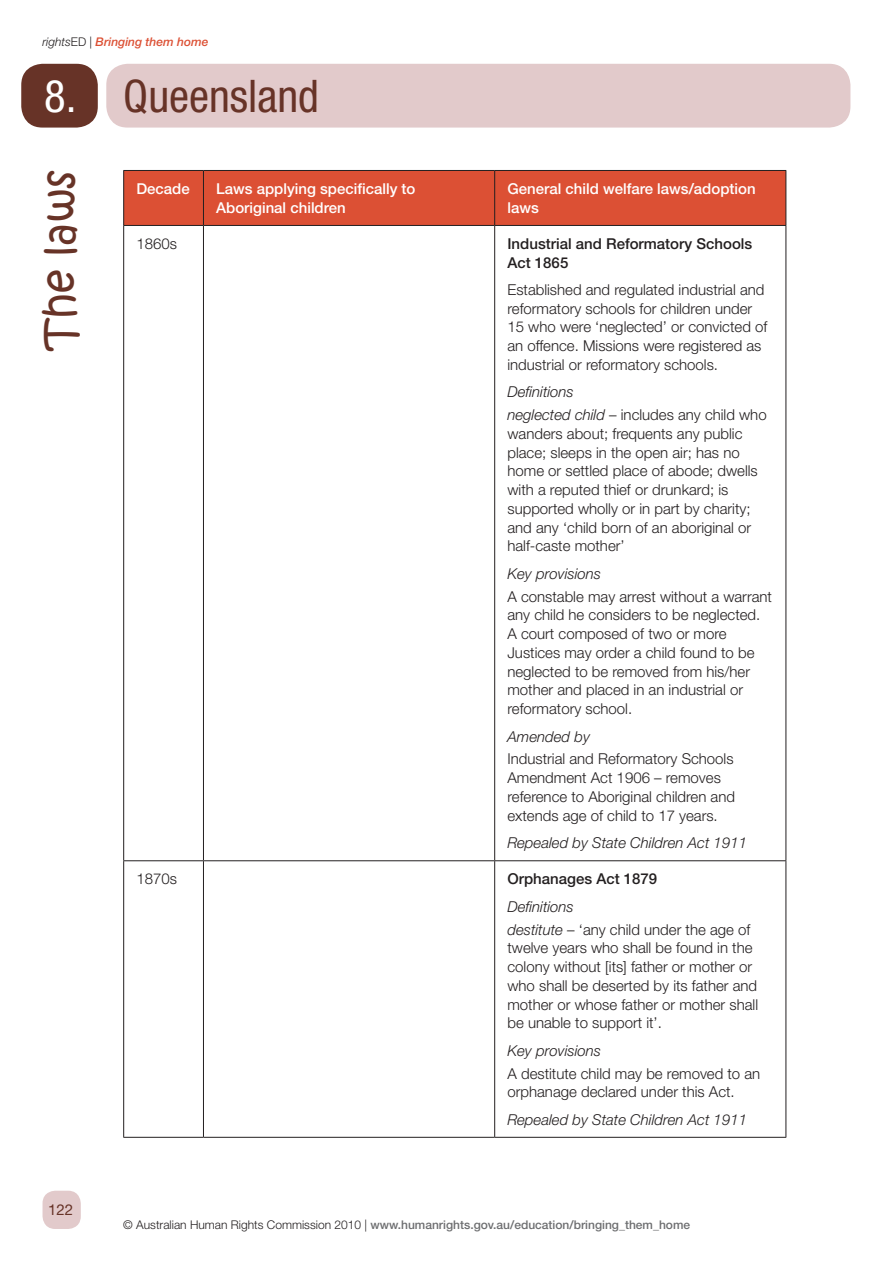
<style>
.page{position:relative;width:893px;height:1263px;background:#fff}
.page>*{position:absolute;margin:0;border:0;box-sizing:border-box;transform-origin:0 0}
.t1{font:condensed 45px "Helvetica Neue LT Std";color:#673327}
.t2{font:condensed 45px "Helvetica Neue LT Std";color:#fff}
.t3{font:42px "Kristen ITC";color:#673327}
.t4{font:300 15px/18.8px "Helvetica Neue LT Std";color:#231f20}
.t5{font:italic 300 15px/23px "Helvetica Neue LT Std";color:#231f20}
.t6{font:500 15px/18.8px "Helvetica Neue LT Std";color:#fff}
.t7{font:500 15px/18.8px "Helvetica Neue LT Std";color:#231f20}
.t8{font:15px "Helvetica Neue LT Std";color:#673327}
.t9{font:500 12px "Helvetica Neue LT Std";color:#6d6e70}
.t10{font:italic 500 12px "Helvetica Neue LT Std";color:#dc5034}
.s1{font-weight:300;color:#231f20}
.s2{font-weight:300;font-style:normal;color:#231f20}
.s3{font-style:normal}
.s4{font-style:italic}
</style>
<div class="page">
<div style="left:43px;top:1191px;width:38px;height:38px;background:#e2cacb;border-radius:13px"></div>
<div style="left:106px;top:64px;width:744px;height:64px;background:#e2cacb;border-radius:21px"></div>
<div style="left:21px;top:64px;width:77px;height:64px;background:#673327;border-radius:21px"></div>
<div style="left:124px;top:171px;width:661px;height:54px;background:#dc5034"></div>
<hr style="left:123px;top:170px;width:80px;height:1px;background:#231f20">
<hr style="left:123px;top:171px;width:1px;height:54px;background:#231f20">
<hr style="left:203px;top:170px;width:292px;height:1px;background:#231f20">
<hr style="left:203px;top:171px;width:1px;height:54px;background:#231f20">
<hr style="left:495px;top:170px;width:291px;height:1px;background:#231f20">
<hr style="left:494px;top:171px;width:1px;height:54px;background:#231f20">
<hr style="left:785px;top:171px;width:1px;height:54px;background:#231f20">
<hr style="left:123px;top:225px;width:80px;height:1px;background:#231f20">
<hr style="left:123px;top:226px;width:1px;height:634px;background:#231f20">
<hr style="left:203px;top:225px;width:292px;height:1px;background:#231f20">
<hr style="left:203px;top:226px;width:1px;height:634px;background:#231f20">
<hr style="left:495px;top:225px;width:291px;height:1px;background:#231f20">
<hr style="left:494px;top:226px;width:1px;height:634px;background:#231f20">
<hr style="left:785px;top:226px;width:1px;height:634px;background:#231f20">
<hr style="left:123px;top:860px;width:80px;height:1px;background:#231f20">
<hr style="left:123px;top:861px;width:1px;height:276px;background:#231f20">
<hr style="left:203px;top:860px;width:292px;height:1px;background:#231f20">
<hr style="left:203px;top:861px;width:1px;height:276px;background:#231f20">
<hr style="left:495px;top:860px;width:291px;height:1px;background:#231f20">
<hr style="left:494px;top:861px;width:1px;height:276px;background:#231f20">
<hr style="left:785px;top:861px;width:1px;height:276px;background:#231f20">
<hr style="left:123px;top:1137px;width:80px;height:1px;background:#231f20">
<hr style="left:203px;top:1137px;width:292px;height:1px;background:#231f20">
<hr style="left:495px;top:1137px;width:291px;height:1px;background:#231f20">
<p class="t10" style="left:43px;top:34px;width:168px"><span class="s1">rights</span><span class="s2">ED |</span> Bringing them home</p>
<h1 class="t2" style="left:44px;top:70px;width:34px">8.</h1>
<h2 class="t3" style="left:32px;top:350px;width:181px;rotate:-90deg">The laws</h2>
<p class="t8" style="left:48px;top:1201px;width:27px">122</p>
<h1 class="t1" style="left:123px;top:70px;width:197px">Queensland</h1>
<p class="t6" style="left:136px;top:179px;width:55px">Decade</p>
<p class="t6" style="left:216px;top:179px;width:201px">Laws applying specifically to<br>Aboriginal children</p>
<p class="t6" style="left:507px;top:179px;width:250px">General child welfare laws/adoption laws</p>
<p class="t4" style="left:136px;top:234px;width:42px">1860s</p>
<p class="t7" style="left:507px;top:234px;width:246px">Industrial and Reformatory Schools<br>Act 1865</p>
<p class="t4" style="left:507px;top:280px;width:261px">Established and regulated industrial and reformatory schools for children under 15 who were ‘neglected’ or convicted of an offence. Missions were registered as industrial or reformatory schools.</p>
<p class="t5" style="left:507px;top:380px;width:261px">Definitions<br>neglected child <span class="s3">– includes any child who</span></p>
<p class="t4" style="left:507px;top:424px;width:252px">wanders about; frequents any public place; sleeps in the open air; has no home or settled place of abode; dwells with a reputed thief or drunkard; is supported wholly or in part by charity; and any ‘child born of an aboriginal or half-caste mother’</p>
<p class="t5" style="left:507px;top:562px;width:95px">Key provisions</p>
<p class="t4" style="left:507px;top:587px;width:266px">A constable may arrest without a warrant any child he considers to be neglected.<br>A court composed of two or more Justices may order a child found to be neglected to be removed from his/her mother and placed in an industrial or reformatory school.</p>
<p class="t5" style="left:507px;top:724px;width:84px">Amended by</p>
<p class="t4" style="left:507px;top:749px;width:229px">Industrial and Reformatory Schools Amendment Act 1906 – removes reference to Aboriginal children and extends age of child to 17 years.</p>
<p class="t5" style="left:507px;top:831px;width:241px">Repealed by State Children Act 1911</p>
<p class="t4" style="left:136px;top:869px;width:42px">1870s</p>
<p class="t7" style="left:507px;top:869px;width:151px">Orphanages Act 1879</p>
<p class="t4" style="left:507px;top:894px;width:244px;line-height:23px"><span class="s4">Definitions<br>destitute</span> – ‘any child under the age of</p>
<p class="t4" style="left:507px;top:938px;width:252px">twelve years who shall be found in the colony without [its] father or mother or who shall be deserted by its father and mother or whose father or mother shall be unable to support it’.</p>
<p class="t5" style="left:507px;top:1038px;width:95px">Key provisions</p>
<p class="t4" style="left:507px;top:1063px;width:254px">A destitute child may be removed to an orphanage declared under this Act.</p>
<p class="t5" style="left:507px;top:1107px;width:241px">Repealed by State Children Act 1911</p>
<p class="t9" style="left:123px;top:1217px;width:568px"><span class="s1">© Australian Human Rights Commission 2010 |</span> www.humanrights.gov.au/education/bringing_them_home</p>
</div>
